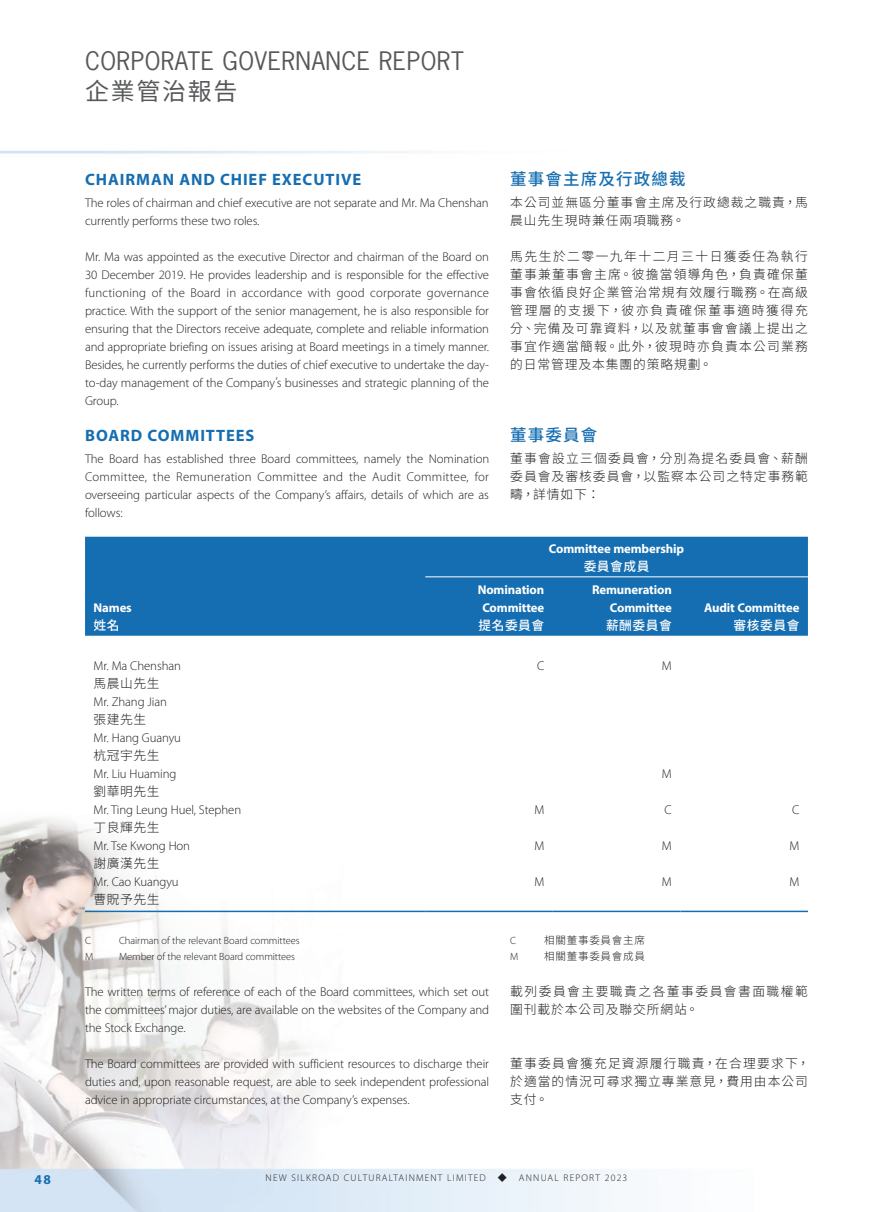
<style>
.page{position:relative;width:893px;height:1212px;background:#fff}
.page>*{position:absolute;margin:0;border:0;box-sizing:border-box;transform-origin:0 0}
.t1{font:24px "News Gothic Std";letter-spacing:.02em;color:#57585a}
.t2{font:24px "Source Han Sans TC";letter-spacing:.07em;color:#57585a}
.Heading_1{font:700 16.5px "Myriad Pro";letter-spacing:.055em;color:#156eb1}
.C_Heading_1{font:500 16.5px "Source Han Sans TC";letter-spacing:.07em;color:#156eb1}
.t3{font:700 13.5px "Myriad Pro";color:#156eb1}
.Body_Text{font:300 12.75px/18px "Myriad Pro";letter-spacing:-.01em;color:#231f20;text-align:justify}
.C_Body_Text{font:300 12.75px/18px "Source Han Sans TC";letter-spacing:.08em;color:#231f20;text-align:justify}
.Body_Text-2{font:700 12.75px "Myriad Pro";letter-spacing:-.01em;color:#fff}
.C_Body_Text-2{font:300 12.75px/18px "Source Han Sans TC";letter-spacing:.115em;color:#231f20}
.Body_Text-3{font:300 12.75px "Source Han Sans TC";letter-spacing:.04em;color:#231f20}
.Body_Text-4{font:500 12.75px "Source Han Sans TC";letter-spacing:.04em;color:#fff}
.Notes{font:300 10.5px "Myriad Pro";letter-spacing:-.01em;color:#231f20}
.C_Notes{font:300 10.5px "Source Han Sans TC";letter-spacing:.07em;color:#231f20}
.C_Notes-2{font:300 10.5px "Myriad Pro";color:#231f20}
.t4{font:300 9.75px "Myriad Pro";letter-spacing:.12em;color:#231f20}
.s1{font-family:"Source Han Sans TC";font-size:9px}
</style>
<div class="page">
<img style="left:0;top:151px;width:808px;height:1061px">
<div style="left:85px;top:537px;width:723px;height:99px;background:#156eb1"></div>
<hr style="left:425px;top:576px;width:383px;height:1px;background:#fff">
<hr style="left:85px;top:911px;width:340px;height:1px;background:#156eb1">
<hr style="left:425px;top:911px;width:128px;height:1px;background:#156eb1">
<hr style="left:553px;top:911px;width:127px;height:1px;background:#156eb1">
<hr style="left:680px;top:911px;width:128px;height:1px;background:#156eb1">
<h1 class="t1" style="left:85px;top:45px;width:380px">CORPORATE GOVERNANCE REPORT</h1>
<h1 class="t2" style="left:85px;top:77px;width:154px">企業管治報告</h1>
<p class="Heading_1" style="left:85px;top:168px;width:278px">CHAIRMAN AND CHIEF EXECUTIVE</p>
<p class="Body_Text" style="left:85px;top:193px;width:405px">The roles of chairman and chief executive are not separate and Mr. Ma Chenshan currently performs these two roles.</p>
<p class="Body_Text" style="left:85px;top:247px;width:406px">Mr. Ma was appointed as the executive Director and chairman of the Board on 30 December 2019. He provides leadership and is responsible for the effective functioning of the Board in accordance with good corporate governance practice. With the support of the senior management, he is also responsible for ensuring that the Directors receive adequate, complete and reliable information and appropriate briefing on issues arising at Board meetings in a timely manner.<br>Besides, he currently performs the duties of chief executive to undertake the day&shy;to-day management of the Company’s businesses and strategic planning of the Group.</p>
<p class="Heading_1" style="left:85px;top:425px;width:171px">BOARD COMMITTEES</p>
<p class="Body_Text" style="left:85px;top:450px;width:406px">The Board has established three Board committees, namely the Nomination Committee, the Remuneration Committee and the Audit Committee, for overseeing particular aspects of the Company’s affairs, details of which are as follows:</p>
<p class="C_Heading_1" style="left:510px;top:169px;width:177px">董事會主席及行政總裁</p>
<p class="C_Body_Text" style="left:510px;top:193px;width:299px">本公司並無區分董事會主席及行政總裁之職責，馬晨山先生現時兼任兩項職務。</p>
<p class="C_Body_Text" style="left:510px;top:247px;width:299px">馬先生於二零一九年十二月三十日獲委任為執行董事兼董事會主席。彼擔當領導角色，負責確保董事會依循良好企業管治常規有效履行職務。在高級管理層的支援下，彼亦負責確保董事適時獲得充分、完備及可靠資料，以及就董事會會議上提出之事宜作適當簡報。此外，彼現時亦負責本公司業務的日常管理及本集團的策略規劃。</p>
<p class="C_Heading_1" style="left:510px;top:426px;width:89px">董事委員會</p>
<p class="C_Body_Text" style="left:510px;top:450px;width:299px">董事會設立三個委員會，分別為提名委員會、薪酬委員會及審核委員會，以監察本公司之特定事務範疇，詳情如下：</p>
<p class="Body_Text-2" style="left:549px;top:540px;width:137px">Committee membership</p>
<p class="Body_Text-4" style="left:584px;top:559px;width:67px">委員會成員</p>
<p class="Body_Text-2" style="left:94px;top:599px;width:40px">Names</p>
<p class="Body_Text-2" style="left:478px;top:581px;width:68px">Nomination</p>
<p class="Body_Text-2" style="left:482px;top:599px;width:63px">Committee</p>
<p class="Body_Text-2" style="left:592px;top:581px;width:81px">Remuneration</p>
<p class="Body_Text-2" style="left:610px;top:599px;width:63px">Committee</p>
<p class="Body_Text-2" style="left:704px;top:599px;width:97px">Audit Committee</p>
<p class="Body_Text-4" style="left:94px;top:618px;width:28px">姓名</p>
<p class="Body_Text-4" style="left:478px;top:618px;width:67px">提名委員會</p>
<p class="Body_Text-4" style="left:606px;top:618px;width:67px">薪酬委員會</p>
<p class="Body_Text-4" style="left:734px;top:618px;width:67px">審核委員會</p>
<p class="Body_Text" style="left:94px;top:657px;width:89px">Mr. Ma Chenshan</p>
<p class="Body_Text" style="left:537px;top:657px;width:9px">C</p>
<p class="Body_Text" style="left:662px;top:657px;width:11px">M</p>
<p class="Body_Text-3" style="left:94px;top:676px;width:67px">馬晨山先生</p>
<p class="Body_Text" style="left:94px;top:693px;width:75px">Mr. Zhang Jian</p>
<p class="Body_Text-3" style="left:94px;top:712px;width:54px">張建先生</p>
<p class="Body_Text" style="left:94px;top:729px;width:89px">Mr. Hang Guanyu</p>
<p class="Body_Text-3" style="left:94px;top:748px;width:67px">杭冠宇先生</p>
<p class="Body_Text" style="left:94px;top:765px;width:84px">Mr. Liu Huaming</p>
<p class="Body_Text" style="left:662px;top:765px;width:11px">M</p>
<p class="Body_Text-3" style="left:94px;top:784px;width:67px">劉華明先生</p>
<p class="Body_Text" style="left:94px;top:801px;width:149px">Mr. Ting Leung Huel, Stephen</p>
<p class="Body_Text" style="left:534px;top:801px;width:11px">M</p>
<p class="Body_Text" style="left:665px;top:801px;width:9px">C</p>
<p class="Body_Text" style="left:792px;top:801px;width:9px">C</p>
<p class="Body_Text-3" style="left:94px;top:820px;width:67px">丁良輝先生</p>
<p class="Body_Text" style="left:94px;top:837px;width:98px">Mr. Tse Kwong Hon</p>
<p class="Body_Text" style="left:534px;top:837px;width:11px">M</p>
<p class="Body_Text" style="left:662px;top:837px;width:11px">M</p>
<p class="Body_Text" style="left:789px;top:837px;width:11px">M</p>
<p class="Body_Text-3" style="left:94px;top:856px;width:67px">謝廣漢先生</p>
<p class="Body_Text" style="left:94px;top:873px;width:87px">Mr. Cao Kuangyu</p>
<p class="Body_Text" style="left:534px;top:873px;width:11px">M</p>
<p class="Body_Text" style="left:662px;top:873px;width:11px">M</p>
<p class="Body_Text" style="left:789px;top:873px;width:11px">M</p>
<p class="Body_Text-3" style="left:94px;top:892px;width:67px">曹貺予先生</p>
<p class="Notes" style="left:85px;top:934px;width:7px">C</p>
<p class="Notes" style="left:119px;top:934px;width:182px">Chairman of the relevant Board committees</p>
<p class="Notes" style="left:85px;top:950px;width:10px">M</p>
<p class="Notes" style="left:119px;top:950px;width:178px">Member of the relevant Board committees</p>
<p class="Body_Text" style="left:85px;top:983px;width:406px">The written terms of reference of each of the Board committees, which set out the committees’ major duties, are available on the websites of the Company and the Stock Exchange.</p>
<p class="Body_Text" style="left:85px;top:1055px;width:406px">The Board committees are provided with sufficient resources to discharge their duties and, upon reasonable request, are able to seek independent professional advice in appropriate circumstances, at the Company’s expenses.</p>
<p class="C_Notes-2" style="left:510px;top:934px;width:7px">C</p>
<p class="C_Notes" style="left:544px;top:934px;width:102px">相關董事委員會主席</p>
<p class="C_Notes-2" style="left:510px;top:950px;width:10px">M</p>
<p class="C_Notes" style="left:544px;top:950px;width:102px">相關董事委員會成員</p>
<p class="C_Body_Text-2" style="left:510px;top:983px;width:299px">載列委員會主要職責之各董事委員會書面職權範圍刊載於本公司及聯交所網站。</p>
<p class="C_Body_Text" style="left:510px;top:1055px;width:301px">董事委員會獲充足資源履行職責，在合理要求下，於適當的情況可尋求獨立專業意見，費用由本公司支付。</p>
<p class="t3" style="left:34px;top:1170px;width:18px">48</p>
<p class="t4" style="left:266px;top:1171px;width:363px">NEW SILKROAD CULTURALTAINMENT LIMITED <span class="s1">◆</span> ANNUAL REPORT 2023</p>
</div>
